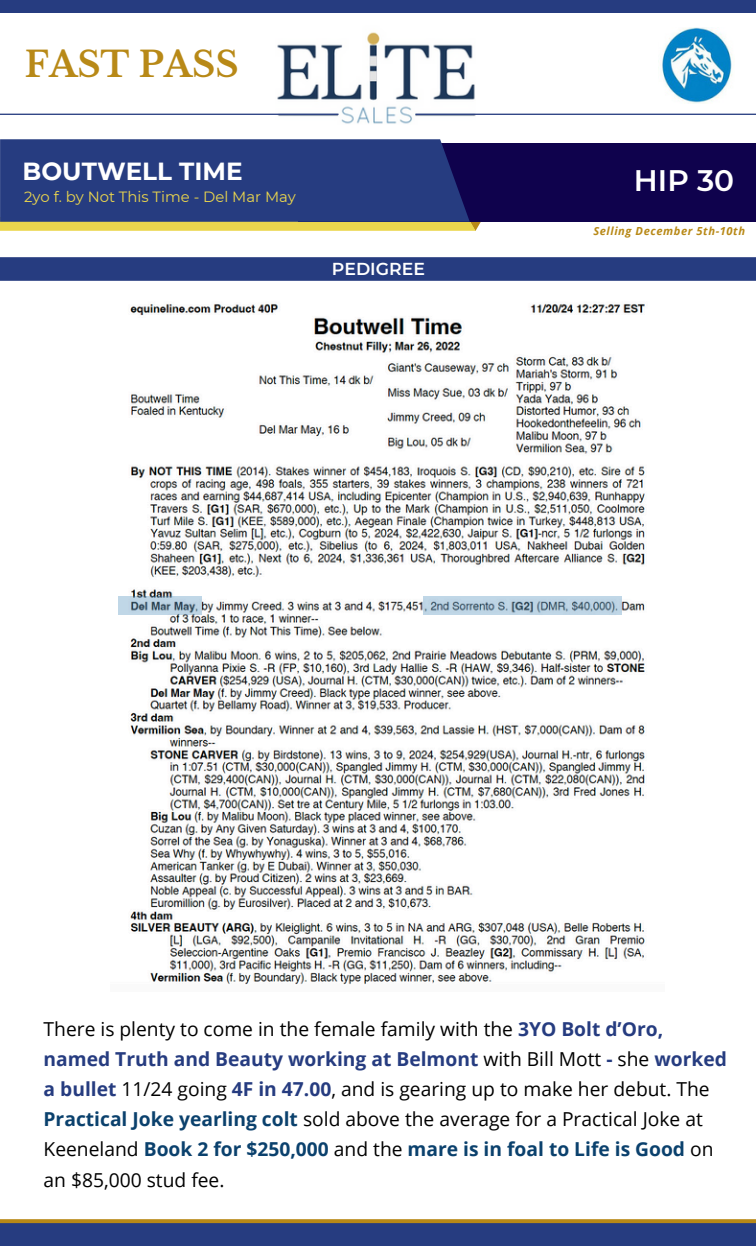
<style>
.page{position:relative;width:756px;height:1246px;background:#fff}
.page>*{position:absolute;margin:0;border:0;box-sizing:border-box;transform-origin:0 0}
.t1{font:700 35px "Libre Baskerville";color:#b88917}
.t2{font:600 29.57px "Montserrat";color:#fff}
.t3{font:700 24.68px "Montserrat";color:#fff}
.t4{font:19.25px/30.1px "Open Sans";color:#000}
.t5{font:600 17.32px "Montserrat";color:#fff}
.t6{font:14.88px "Montserrat";color:#ebd64d}
.t7{font:italic 700 11.2px "Open Sans";letter-spacing:.055em;color:#b88917}
.s1{font-weight:700;color:#263c80}
.s2{font-weight:700;color:#0b416d}
</style>
<div class="page">
<img style="left:276px;top:32px;width:199px;height:92px">
<hr style="left:415px;top:114px;width:341px;height:1px;background:#263c80">
<div style="left:0;top:0;width:756px;height:12px;background:#263c80"></div>
<div style="left:0;top:1223px;width:756px;height:22px;background:#263c80"></div>
<hr style="left:0;top:114px;width:339px;height:1px;background:#263c80">
<svg style="left:0;top:1219px;width:756px;height:4px;background:#bb8e21"></svg>
<svg style="left:0;top:222px;width:481px;height:9px;background:#ebd651"></svg>
<div style="left:298px;top:143px;width:458px;height:79px;background:#0f024d"></div>
<div style="left:0;top:139px;width:470px;height:83px;background:#263c80"></div>
<div style="left:0;top:257px;width:756px;height:24px;background:#263c80"></div>
<img style="left:130px;top:304px;width:515px;height:681px">
<svg style="left:424px;top:596px;width:198px;height:19px;background:#a9c0d0"></svg>
<svg style="left:118px;top:596px;width:84px;height:19px;background:#a4bbcb"></svg>
<img style="left:662px;top:28px;width:70px;height:76px">
<p class="t1" style="left:25px;top:43px;width:215px">FAST PASS</p>
<p class="t3" style="left:23px;top:156px;width:222px">BOUTWELL TIME</p>
<h3 class="t6" style="left:24px;top:188px;width:273px">2yo f. by Not This Time - Del Mar May</h3>
<h1 class="t5" style="left:332px;top:258px;width:95px">PEDIGREE</h1>
<p class="t2" style="left:634px;top:162px;width:102px">HIP 30</p>
<p class="t7" style="left:593px;top:222px;width:153px">Selling December 5th-10th</p>
<p class="t4" style="left:44px;top:1013px;width:685px">There is plenty to come in the female family with the <span class="s1">3YO Bolt d’Oro, named Truth and Beauty working at Belmont</span> with Bill Mott <span class="s1">-</span> she <span class="s1">worked a bullet</span> 11/24 going <span class="s1">4F in 47.00</span>, and is gearing up to make her debut. The <span class="s2">Practical Joke yearling colt</span> sold above the average for a Practical Joke at Keeneland <span class="s2">Book 2 for $250,000</span> and the <span class="s2">mare is in foal to Life is Good</span> on an $85,000 stud fee.</p>
</div>
